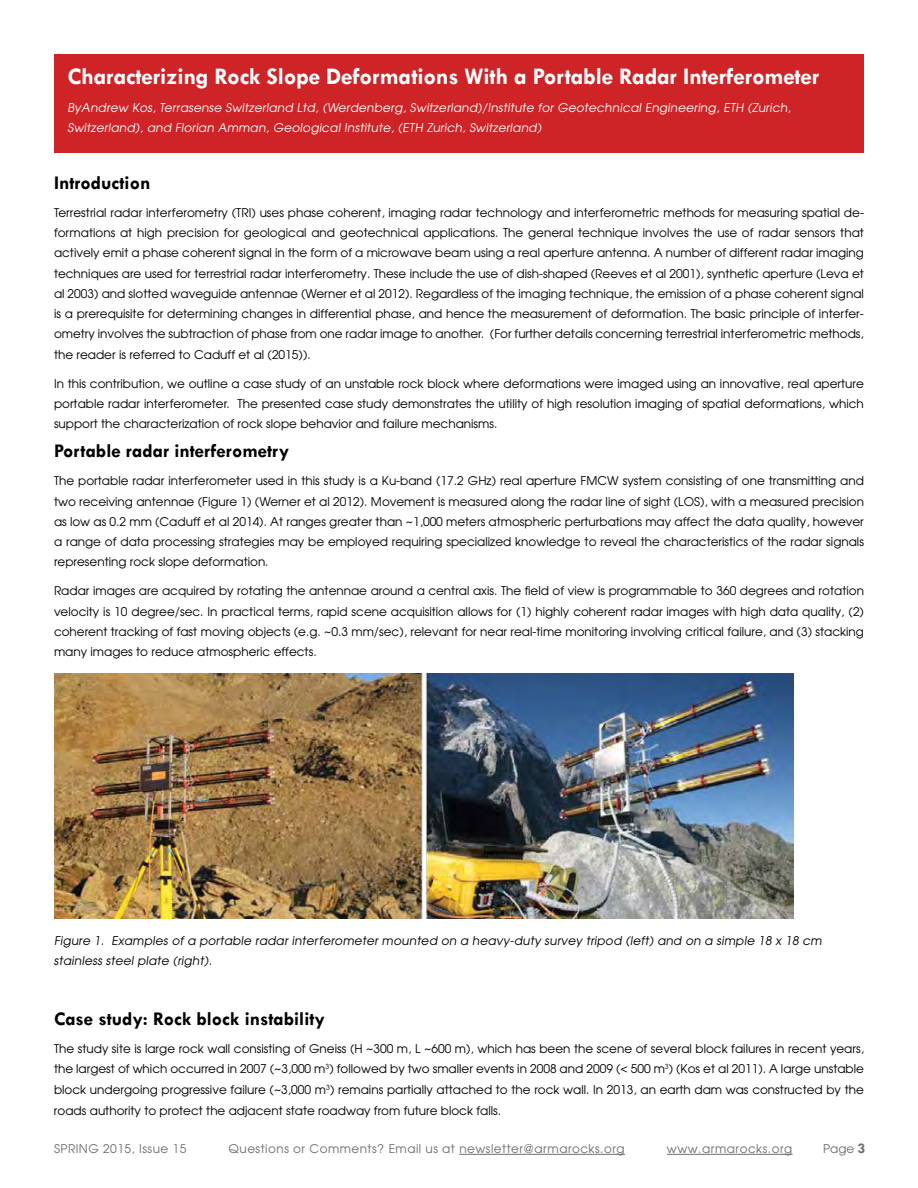
<style>
.page{position:relative;width:918px;height:1188px;background:#fff}
.page>*{position:absolute;margin:0;border:0;box-sizing:border-box;transform-origin:0 0}
.t1{font:700 24px "Tw Cen";letter-spacing:-.01em;color:#fff}
.t2{font:700 19.5px "Tw Cen";color:#000}
.t3{font:12px/20.2px "Avant Garde";color:#000;text-align:justify}
.t4{font:12px/20.2px "Avant Garde";color:#fff}
.t5{font:12px "Avant Garde";letter-spacing:.04em;color:#6d6e71}
.s1{font-family:"Tw Cen";font-weight:700;font-size:15px}
</style>
<div class="page">
<hr style="left:459px;top:1154px;width:166px;height:1px;background:#6d6e71">
<hr style="left:667px;top:1154px;width:126px;height:1px;background:#6d6e71">
<div style="left:54px;top:54px;width:810px;height:98px;background:#ce2327"></div>
<img style="left:54px;top:673px;width:739px;height:245px">
<h1 class="t1" style="left:68px;top:62px;width:753px">Characterizing Rock Slope Deformations With a Portable Radar Interferometer</h1>
<p class="t4" style="left:68px;top:97px;width:727px">ByAndrew Kos, Terrasense Switzerland Ltd, (Werdenberg, Switzerland)/Institute for Geotechnical Engineering, ETH (Zurich,<br>Switzerland), and Florian Amman, Geological Institute, (ETH Zurich, Switzerland)</p>
<h2 class="t2" style="left:54px;top:171px;width:98px">Introduction</h2>
<p class="t3" style="left:54px;top:202px;width:811px">Terrestrial radar interferometry (TRI) uses phase coherent, imaging radar technology and interferometric methods for measuring spatial de&shy;formations at high precision for geological and geotechnical applications. The general technique involves the use of radar sensors that actively emit a phase coherent signal in the form of a microwave beam using a real aperture antenna. A number of different radar imaging techniques are used for terrestrial radar interferometry. These include the use of dish-shaped (Reeves et al 2001), synthetic aperture (Leva et al 2003) and slotted waveguide antennae (Werner et al 2012). Regardless of the imaging technique, the emission of a phase coherent signal is a prerequisite for determining changes in differential phase, and hence the measurement of deformation. The basic principle of interfer&shy;ometry involves the subtraction of phase from one radar image to another. (For further details concerning terrestrial interferometric methods, the reader is referred to Caduff et al (2015)).</p>
<p class="t3" style="left:54px;top:373px;width:811px">In this contribution, we outline a case study of an unstable rock block where deformations were imaged using an innovative, real aperture portable radar interferometer. The presented case study demonstrates the utility of high resolution imaging of spatial deformations, which support the characterization of rock slope behavior and failure mechanisms.</p>
<h2 class="t2" style="left:54px;top:440px;width:237px">Portable radar interferometry</h2>
<p class="t3" style="left:54px;top:471px;width:812px">The portable radar interferometer used in this study is a Ku-band (17.2 GHz) real aperture FMCW system consisting of one transmitting and two receiving antennae (Figure 1) (Werner et al 2012). Movement is measured along the radar line of sight (LOS), with a measured precision as low as 0.2 mm (Caduff et al 2014). At ranges greater than ~1,000 meters atmospheric perturbations may affect the data quality, however a range of data processing strategies may be employed requiring specialized knowledge to reveal the characteristics of the radar signals representing rock slope deformation.</p>
<p class="t3" style="left:54px;top:581px;width:812px">Radar images are acquired by rotating the antennae around a central axis. The field of view is programmable to 360 degrees and rotation velocity is 10 degree/sec. In practical terms, rapid scene acquisition allows for (1) highly coherent radar images with high data quality, (2) coherent tracking of fast moving objects (e.g. ~0.3 mm/sec), relevant for near real-time monitoring involving critical failure, and (3) stacking many images to reduce atmospheric effects.</p>
<p class="t3" style="left:54px;top:930px;width:771px">Figure 1. Examples of a portable radar interferometer mounted on a heavy-duty survey tripod (left) and on a simple 18 x 18 cm stainless steel plate (right).</p>
<h2 class="t2" style="left:54px;top:1007px;width:272px">Case study: Rock block instability</h2>
<p class="t3" style="left:54px;top:1038px;width:812px">The study site is large rock wall consisting of Gneiss (H ~300 m, L ~600 m), which has been the scene of several block failures in recent years, the largest of which occurred in 2007 (~3,000 m<sup>3</sup>) followed by two smaller events in 2008 and 2009 (&lt; 500 m<sup>3</sup>) (Kos et al 2011). A large unstable block undergoing progressive failure (~3,000 m<sup>3</sup>) remains partially attached to the rock wall. In 2013, an earth dam was constructed by the</p>
<p class="t3" style="left:54px;top:1100px;width:449px">roads authority to protect the adjacent state roadway from future block falls.</p>
<p class="t5" style="left:54px;top:1141px;width:134px">SPRING 2015, Issue 15</p>
<p class="t5" style="left:229px;top:1141px;width:397px">Questions or Comments? Email us at newsletter@armarocks.org</p>
<p class="t5" style="left:667px;top:1141px;width:127px">www.armarocks.org</p>
<p class="t5" style="left:823px;top:1141px;width:44px">Page <span class="s1">3</span></p>
</div>
